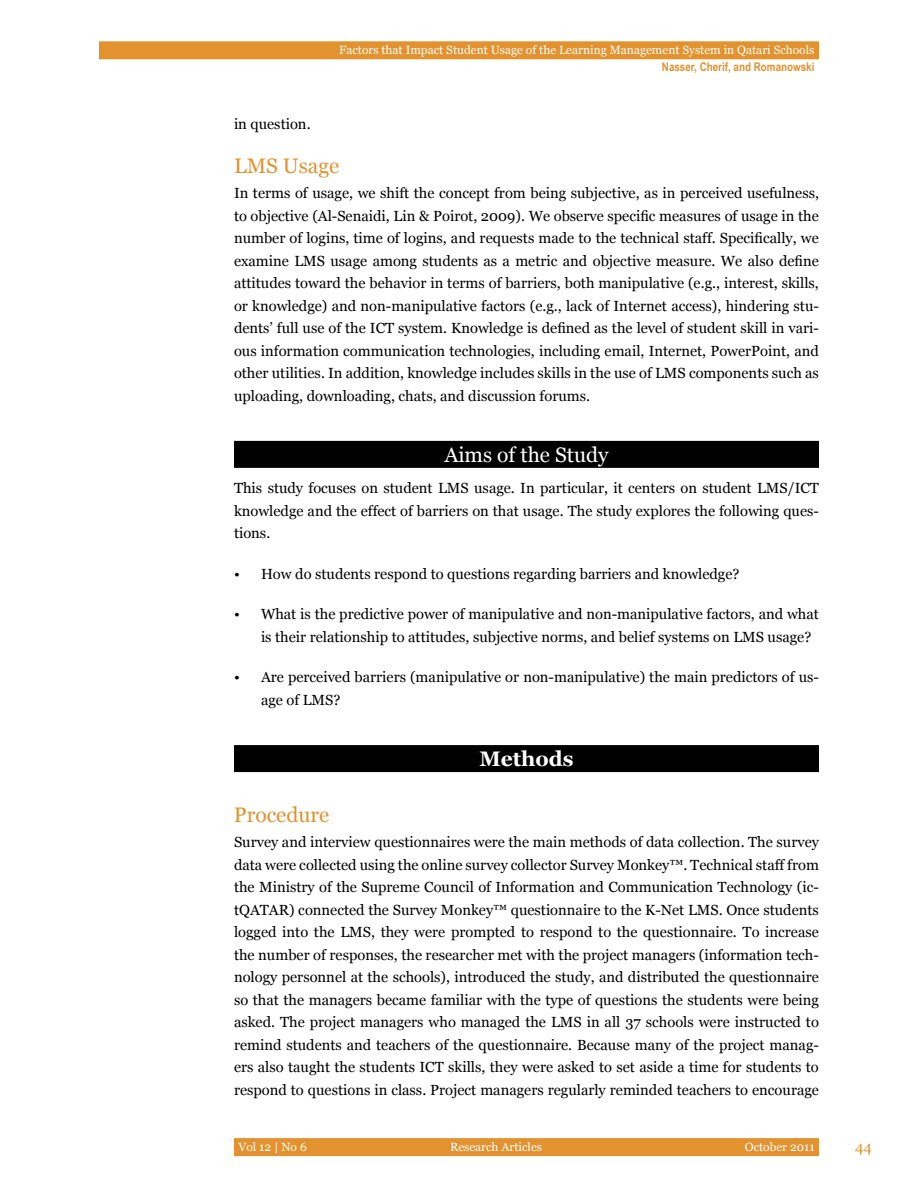
<style>
.page{position:relative;width:918px;height:1188px;background:#fff}
.page>*{position:absolute;margin:0;border:0;box-sizing:border-box;transform-origin:0 0}
.t1{font:21px "Georgia";color:#e2922e}
.t2{font:21px "Georgia";color:#fff}
.t3{font:700 21px "Georgia";color:#fff}
.t4{font:15px "Georgia";color:#e2922e}
.t5{font:14.7px/22.5px "Georgia";color:#000;text-align:justify}
.t6{font:12px "Georgia";color:#fff}
.t7{font:700 12px "Arial Narrow";color:#e2922e}
</style>
<div class="page">
<div style="left:99px;top:41px;width:720px;height:18px;background:#e2922e"></div>
<div style="left:234px;top:1138px;width:585px;height:18px;background:#e2922e"></div>
<div style="left:234px;top:441px;width:585px;height:27px;background:#000"></div>
<div style="left:234px;top:745px;width:585px;height:27px;background:#000"></div>
<p class="t6" style="left:339px;top:43px;width:477px">Factors that Impact Student Usage of the Learning Management System in Qatari Schools</p>
<p class="t7" style="left:662px;top:58px;width:154px">Nasser, Cherif, and Romanowski</p>
<p class="t5" style="left:234px;top:113px;width:78px">in question.</p>
<h1 class="t1" style="left:234px;top:153px;width:107px">LMS Usage</h1>
<p class="t5" style="left:234px;top:182px;width:587px">In terms of usage, we shift the concept from being subjective, as in perceived usefulness, to objective (Al-Senaidi, Lin &amp; Poirot, 2009). We observe specific measures of usage in the number of logins, time of logins, and requests made to the technical staff. Specifically, we examine LMS usage among students as a metric and objective measure. We also define attitudes toward the behavior in terms of barriers, both manipulative (e.g., interest, skills, or knowledge) and non-manipulative factors (e.g., lack of Internet access), hindering stu&shy;dents’ full use of the ICT system. Knowledge is defined as the level of student skill in vari&shy;ous information communication technologies, including email, Internet, PowerPoint, and other utilities. In addition, knowledge includes skills in the use of LMS components such as uploading, downloading, chats, and discussion forums.</p>
<h1 class="t2" style="left:444px;top:442px;width:166px">Aims of the Study</h1>
<p class="t5" style="left:234px;top:477px;width:586px">This study focuses on student LMS usage. In particular, it centers on student LMS/ICT knowledge and the effect of barriers on that usage. The study explores the following ques&shy;tions.</p>
<p class="t5" style="left:234px;top:563px;width:507px">• How do students respond to questions regarding barriers and knowledge?</p>
<p class="t5" style="left:261px;top:603px;width:559px;text-indent:-27px">• What is the predictive power of manipulative and non-manipulative factors, and what is their relationship to attitudes, subjective norms, and belief systems on LMS usage?</p>
<p class="t5" style="left:261px;top:666px;width:560px;text-indent:-27px">• Are perceived barriers (manipulative or non-manipulative) the main predictors of us&shy;age of LMS?</p>
<h1 class="t3" style="left:479px;top:745px;width:96px">Methods</h1>
<h1 class="t1" style="left:234px;top:802px;width:97px">Procedure</h1>
<p class="t5" style="left:234px;top:831px;width:587px">Survey and interview questionnaires were the main methods of data collection. The survey data were collected using the online survey collector Survey Monkey™. Technical staff from the Ministry of the Supreme Council of Information and Communication Technology (ic&shy;tQATAR) connected the Survey Monkey™ questionnaire to the K-Net LMS. Once students logged into the LMS, they were prompted to respond to the questionnaire. To increase the number of responses, the researcher met with the project managers (information tech&shy;nology personnel at the schools), introduced the study, and distributed the questionnaire so that the managers became familiar with the type of questions the students were being asked. The project managers who managed the LMS in all 37 schools were instructed to remind students and teachers of the questionnaire. Because many of the project manag&shy;ers also taught the students ICT skills, they were asked to set aside a time for students to respond to questions in class. Project managers regularly reminded teachers to encourage</p>
<p class="t6" style="left:238px;top:1139px;width:70px">Vol 12 | No 6</p>
<p class="t6" style="left:450px;top:1139px;width:93px">Research Articles</p>
<p class="t6" style="left:745px;top:1139px;width:71px">October 2011</p>
<p class="t4" style="left:855px;top:1138px;width:18px">44</p>
</div>
